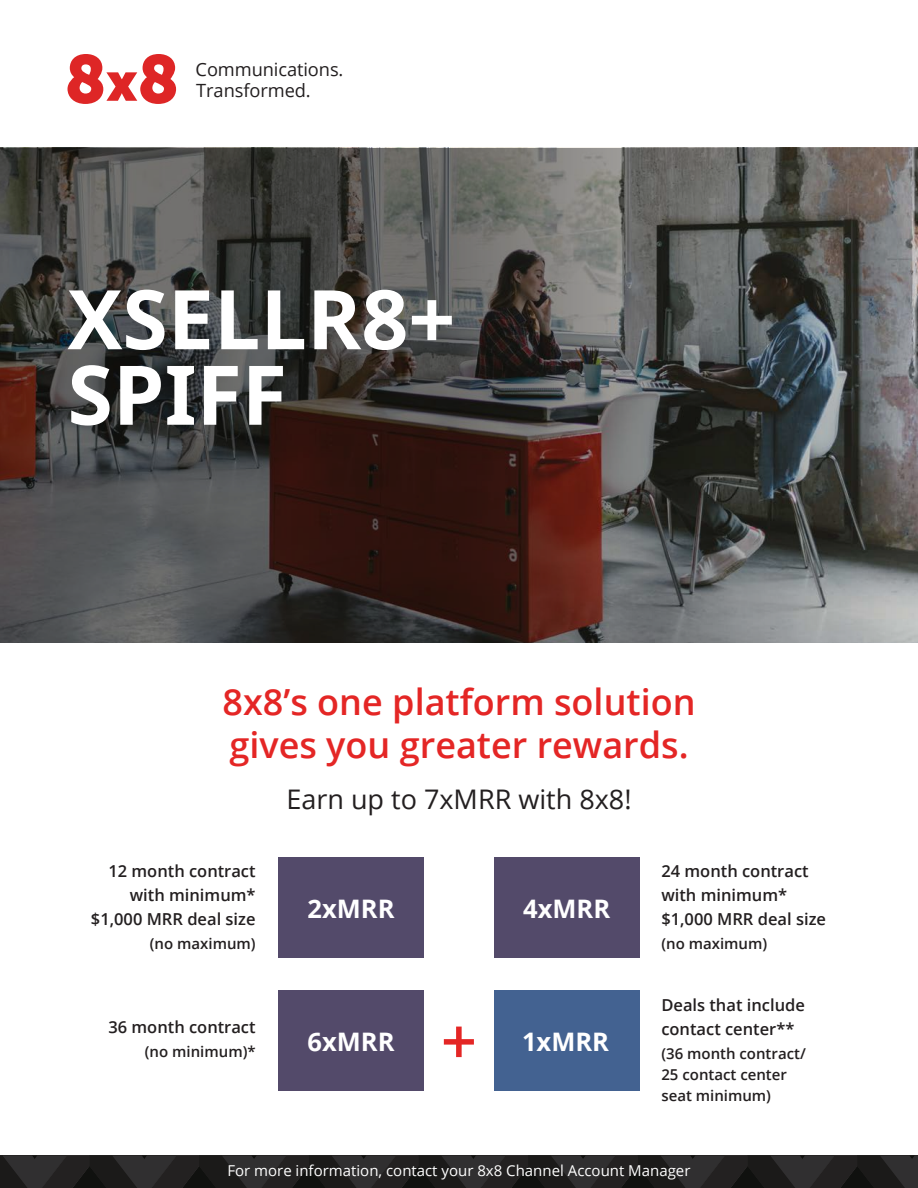
<style>
.page{position:relative;width:918px;height:1188px;background:#fff}
.page>*{position:absolute;margin:0;border:0;box-sizing:border-box;transform-origin:0 0}
.Main_title{font:700 82.35px/75.4px "Open Sans";color:#fff}
.Body{font:600 63px "Open Sans";color:#e42625}
.Body-2{font:600 36px/43.2px "Open Sans";color:#e42625}
.Body-3{font:27px "Open Sans";color:#231f20}
.Body-4{font:700 25.5px "Open Sans";color:#fff}
.Body-5{font:18.3px "Open Sans";letter-spacing:-.005em;color:#231f20}
.Body-6{font:600 16.5px/24px "Open Sans";color:#231f20}
.Body-7{font:600 15px/21px "Open Sans";color:#231f20}
.t1{font:15px "Open Sans";color:#fff}
</style>
<div class="page">
<svg style="left:0;top:148px;width:918px;height:495px;background:#4f4a48"></svg>
<svg style="left:68px;top:54px;width:108px;height:50px"></svg>
<svg style="left:0;top:1156px;width:918px;height:32px;background:#232222"></svg>
<div style="left:278px;top:858px;width:146px;height:100px;background:#534a6a"></div>
<div style="left:494px;top:858px;width:146px;height:100px;background:#534a6a"></div>
<div style="left:278px;top:991px;width:146px;height:100px;background:#534a6a"></div>
<div style="left:494px;top:991px;width:146px;height:100px;background:#436291"></div>
<p class="Body-5" style="left:196px;top:57px;width:149px">Communications.</p>
<p class="Body-5" style="left:196px;top:78px;width:116px">Transformed.</p>
<p class="Main_title" style="left:67px;top:280px;width:389px">XSELLR8+<br>SPIFF</p>
<p class="Body-2" style="left:223px;top:679px;width:475px">8x8’s one platform solution gives you greater rewards.</p>
<p class="Body-3" style="left:286px;top:781px;width:347px">Earn up to 7xMRR with 8x8!</p>
<p class="Body-6" style="left:91px;top:858px;width:166px;text-align:right">12 month contract with minimum* $1,000 MRR deal size</p>
<p class="Body-7" style="left:150px;top:932px;width:107px">(no maximum)</p>
<p class="Body-6" style="left:108px;top:1015px;width:149px">36 month contract</p>
<p class="Body-7" style="left:145px;top:1041px;width:112px">(no minimum)*</p>
<p class="Body-4" style="left:308px;top:890px;width:89px">2xMRR</p>
<p class="Body-4" style="left:308px;top:1023px;width:89px">6xMRR</p>
<p class="Body" style="left:441px;top:998px;width:37px">+</p>
<p class="Body-4" style="left:523px;top:890px;width:89px">4xMRR</p>
<p class="Body-4" style="left:522px;top:1023px;width:89px">1xMRR</p>
<p class="Body-6" style="left:661px;top:859px;width:166px">24 month contract with minimum* $1,000 MRR deal size</p>
<p class="Body-7" style="left:661px;top:933px;width:107px">(no maximum)</p>
<p class="Body-6" style="left:661px;top:992px;width:145px">Deals that include contact center**</p>
<p class="Body-7" style="left:661px;top:1042px;width:146px">(36 month contract/<br>25 contact center seat minimum)</p>
<p class="t1" style="left:227px;top:1161px;width:465px">For more information, contact your 8x8 Channel Account Manager</p>
</div>
